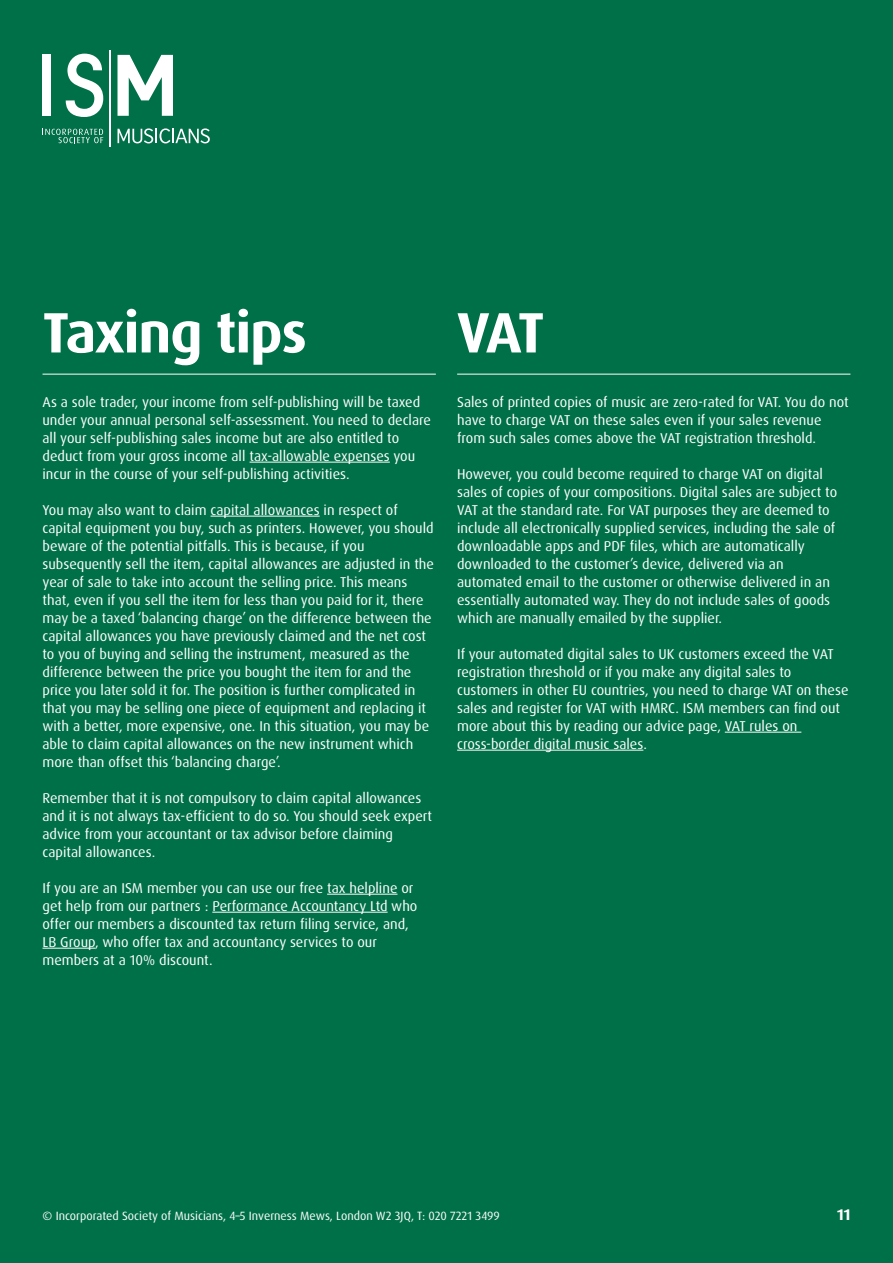
<style>
.page{position:relative;width:893px;height:1263px;background:#007049}
.page>*{position:absolute;margin:0;border:0;box-sizing:border-box;transform-origin:0 0}
.t1{font:700 57px "Dax OT";letter-spacing:-.02em;color:#fff}
.t2{font:700 15.45px "Dax OT";color:#fff}
.t3{font:14.25px/18px "Dax OT";color:#fff}
.t4{font:12px "Dax OT";color:#fff}
</style>
<div class="page">
<hr style="left:43px;top:374px;width:393px;height:1px;background:#fff">
<hr style="left:457px;top:374px;width:393px;height:1px;background:#fff">
<svg style="left:117px;top:55px;width:56px;height:61px"></svg>
<div style="left:43px;top:55px;width:8px;height:61px;background:#fff"></div>
<svg style="left:66px;top:54px;width:37px;height:63px"></svg>
<svg style="left:45px;top:129px;width:58px;height:14px"></svg>
<svg style="left:118px;top:128px;width:92px;height:15px"></svg>
<hr style="left:109px;top:50px;width:2px;height:97px;background:#fff">
<hr style="left:250px;top:462px;width:140px;height:1px;background:#fff">
<hr style="left:211px;top:516px;width:109px;height:1px;background:#fff">
<hr style="left:327px;top:894px;width:70px;height:1px;background:#fff">
<hr style="left:212px;top:912px;width:176px;height:1px;background:#fff">
<hr style="left:43px;top:948px;width:52px;height:1px;background:#fff">
<hr style="left:725px;top:732px;width:76px;height:1px;background:#fff">
<hr style="left:457px;top:750px;width:186px;height:1px;background:#fff">
<h1 class="t1" style="left:43px;top:296px;width:266px">Taxing tips</h1>
<h1 class="t1" style="left:457px;top:296px;width:89px">VAT</h1>
<p class="t3" style="left:43px;top:393px;width:390px">As a sole trader, your income from self-publishing will be taxed under your annual personal self-assessment. You need to declare all your self-publishing sales income but are also entitled to deduct from your gross income all tax-allowable expenses you incur in the course of your self-publishing activities.</p>
<p class="t3" style="left:43px;top:501px;width:393px">You may also want to claim capital allowances in respect of capital equipment you buy, such as printers. However, you should beware of the potential pitfalls. This is because, if you subsequently sell the item, capital allowances are adjusted in the year of sale to take into account the selling price. This means that, even if you sell the item for less than you paid for it, there may be a taxed ‘balancing charge’ on the difference between the capital allowances you have previously claimed and the net cost to you of buying and selling the instrument, measured as the difference between the price you bought the item for and the price you later sold it for. The position is further complicated in that you may be selling one piece of equipment and replacing it with a better, more expensive, one. In this situation, you may be able to claim capital allowances on the new instrument which more than offset this ‘balancing charge’.</p>
<p class="t3" style="left:43px;top:789px;width:391px">Remember that it is not compulsory to claim capital allowances and it is not always tax-efficient to do so. You should seek expert advice from your accountant or tax advisor before claiming capital allowances.</p>
<p class="t3" style="left:43px;top:879px;width:376px">If you are an ISM member you can use our free tax helpline or get help from our partners : Performance Accountancy Ltd who offer our members a discounted tax return filing service, and, LB Group, who offer tax and accountancy services to our members at a 10% discount.</p>
<p class="t3" style="left:457px;top:393px;width:393px">Sales of printed copies of music are zero-rated for VAT. You do not have to charge VAT on these sales even if your sales revenue from such sales comes above the VAT registration threshold.</p>
<p class="t3" style="left:457px;top:465px;width:382px">However, you could become required to charge VAT on digital sales of copies of your compositions. Digital sales are subject to VAT at the standard rate. For VAT purposes they are deemed to include all electronically supplied services, including the sale of downloadable apps and PDF files, which are automatically downloaded to the customer’s device, delivered via an automated email to the customer or otherwise delivered in an essentially automated way. They do not include sales of goods which are manually emailed by the supplier.</p>
<p class="t3" style="left:457px;top:645px;width:393px">If your automated digital sales to UK customers exceed the VAT registration threshold or if you make any digital sales to customers in other EU countries, you need to charge VAT on these sales and register for VAT with HMRC. ISM members can find out more about this by reading our advice page, VAT rules on cross-border digital music sales.</p>
<p class="t4" style="left:43px;top:1208px;width:459px">© Incorporated Society of Musicians, 4–5 Inverness Mews, London W2 3JQ, T: 020 7221 3499</p>
<p class="t2" style="left:837px;top:1205px;width:15px">11</p>
</div>
